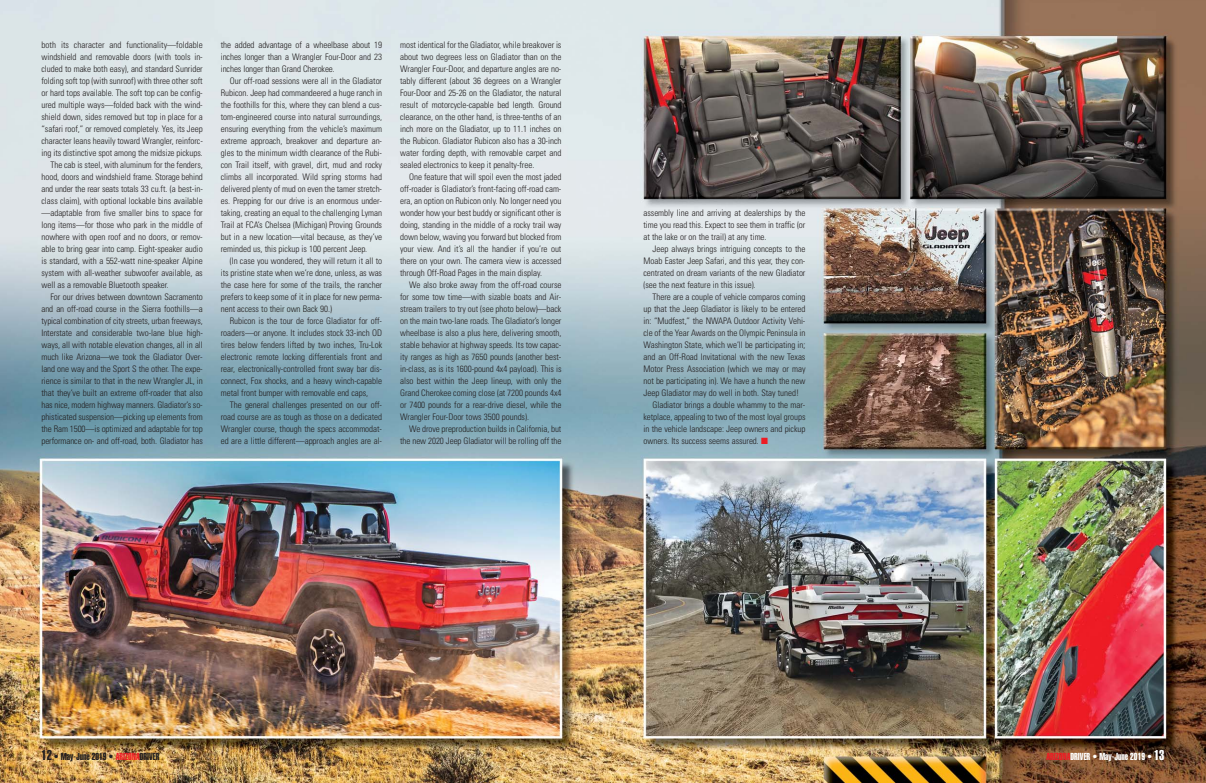
<style>
.page{position:relative;width:1206px;height:783px;background:#fff}
.page>*{position:absolute;margin:0;border:0;box-sizing:border-box;transform-origin:0 0}
.t1{font:10px "Helvetica Extra Compressed";color:#fff}
.t2{font:10px "Helvetica Extra Compressed";color:#231f20}
.t3{font:300 condensed 9px/12px "Univers";letter-spacing:-.005em;color:#231f20;text-align:justify}
.s1{color:#ed1c24}
.s2{font-size:14px}
</style>
<div class="page">
<img style="left:603px;top:0;width:603px;height:783px">
<img style="left:0;top:0;width:603px;height:783px">
<p class="t3" style="left:42px;top:40px;width:163px">both its character and functionality—foldable</p>
<p class="t3" style="left:42px;top:52px;width:163px">windshield and removable doors (with tools in -</p>
<p class="t3" style="left:42px;top:64px;width:163px">cluded to make both easy), and standard Sun rider</p>
<p class="t3" style="left:42px;top:76px;width:163px">folding soft top (with sunroof) with three other soft</p>
<p class="t3" style="left:42px;top:88px;width:163px">or hard tops available. The soft top can be config-</p>
<p class="t3" style="left:42px;top:100px;width:163px">ured multiple ways—folded back with the wind-</p>
<p class="t3" style="left:42px;top:112px;width:163px">shield down, sides removed but top in place for a</p>
<p class="t3" style="left:42px;top:124px;width:163px">“safari roof,” or removed completely. Yes, its Jeep</p>
<p class="t3" style="left:42px;top:136px;width:163px">character leans heavily toward Wrangler, reinforc-</p>
<p class="t3" style="left:42px;top:148px;width:163px">ing its distinctive spot among the midsize pickups.</p>
<p class="t3" style="left:50px;top:160px;width:154px">The cab is steel, with aluminum for the fenders,</p>
<p class="t3" style="left:42px;top:172px;width:163px">hood, doors and windshield frame. Storage behind</p>
<p class="t3" style="left:42px;top:184px;width:163px">and under the rear seats totals 33 cu.ft. (a best-in-</p>
<p class="t3" style="left:42px;top:196px;width:163px">class claim), with optional lockable bins available</p>
<p class="t3" style="left:42px;top:208px;width:163px">—adaptable from five smal ler bins to space for</p>
<p class="t3" style="left:42px;top:220px;width:163px">long items —for those who park in the middle of</p>
<p class="t3" style="left:42px;top:232px;width:163px">nowhere with open roof and no doors, or remov-</p>
<p class="t3" style="left:42px;top:244px;width:163px">able to bring gear into camp. Eight-speaker audio</p>
<p class="t3" style="left:42px;top:256px;width:163px">is standard, with a 552-watt nine-speaker Alpine</p>
<p class="t3" style="left:42px;top:268px;width:163px">system with all-weather subwoofer available, as</p>
<p class="t3" style="left:42px;top:280px;width:129px">well as a removable Bluetooth speaker.</p>
<p class="t3" style="left:50px;top:292px;width:154px">For our drives between downtown Sacramento</p>
<p class="t3" style="left:42px;top:304px;width:163px">and an off-road course in the Sierra foothills—a</p>
<p class="t3" style="left:42px;top:316px;width:163px">typ ical combination of city streets, urban freeways,</p>
<p class="t3" style="left:42px;top:328px;width:163px">Interstate and considerable two-lane blue high-</p>
<p class="t3" style="left:42px;top:340px;width:163px">ways, all with notable elevation changes, all in all</p>
<p class="t3" style="left:42px;top:352px;width:163px">much like Arizona—we took the Gladiator Over -</p>
<p class="t3" style="left:42px;top:364px;width:163px">land one way and the Sport S the other. The expe-</p>
<p class="t3" style="left:42px;top:376px;width:163px">rience is similar to that in the new Wrangler JL, in</p>
<p class="t3" style="left:42px;top:388px;width:163px">that they’ve built an extreme off-roader that also</p>
<p class="t3" style="left:42px;top:400px;width:163px">has nice, modern highway manners. Gladiator’s so -</p>
<p class="t3" style="left:42px;top:412px;width:163px">phisticated suspension—picking up elements from</p>
<p class="t3" style="left:42px;top:424px;width:163px">the Ram 1500—is optimized and adaptable for top</p>
<p class="t3" style="left:42px;top:436px;width:163px">performance on- and off-road, both. Gladi ator has</p>
<p class="t3" style="left:221px;top:40px;width:163px">the added advantage of a wheelbase about 19 inches longer than a Wrangler Four-Door and 23 inches longer than Grand Cherokee.</p>
<p class="t3" style="left:221px;top:76px;width:163px;text-indent:9px">Our off-road sessions were all in the Gladiator Rubicon. Jeep had commandeered a huge ranch in the foothills for this, where they can blend a cus&shy;tom-engineered course into natural surroundings, ensuring everything from the vehicle’s maximum extreme approach, breakover and departure an - gles to the minimum width clearance of the Rubi - con Trail itself, with gravel, dirt, mud and rocky climbs all incorporated. Wild spring storms had delivered plenty of mud on even the tamer stretch&shy;es. Prepping for our drive is an enormous un der - taking, creating an equal to the challenging Lyman Trail at FCA’s Chelsea (Michi gan) Proving Grounds but in a new location—vital because, as they’ve re minded us, this pickup is 100 percent Jeep.</p>
<p class="t3" style="left:221px;top:256px;width:163px;text-indent:9px">(In case you wondered, they will return it all to its pristine state when we’re done, unless, as was the case here for some of the trails, the rancher prefers to keep some of it in place for new perma&shy;nent access to their own Back 90.)</p>
<p class="t3" style="left:221px;top:316px;width:163px;text-indent:9px">Rubicon is the tour de force Gladiator for off&shy;roaders—or anyone. It includes stock 33-inch OD tires below fenders lifted by two inches, Tru-Lok electronic remote locking differentials front and rear, electronically-controlled front sway bar dis&shy;connect, Fox shocks, and a heavy winch-capable metal front bumper with removable end caps,</p>
<p class="t3" style="left:221px;top:400px;width:163px;text-indent:9px">The general challenges presented on our off&shy;road course are as tough as those on a dedicated Wrangler course, though the specs accommodat&shy;ed are a little different—approach angles are al -</p>
<p class="t3" style="left:400px;top:40px;width:163px">most identical for the Glad i ator, while breakover is about two degrees less on Gladiator than on the Wran gler Four-Door, and departure angles are no - ta bly different (about 36 degrees on a Wrangler Four-Door and 25-26 on the Gladiator, the natural result of motorcycle-cap able bed length. Ground clearance, on the other hand, is three-tenths of an inch more on the Glad i ator, up to 11.1 inches on the Rubicon. Gladiator Rubicon also has a 30-inch water fording depth, with removable carpet and sealed electronics to keep it penalty-free.</p>
<p class="t3" style="left:400px;top:172px;width:163px;text-indent:9px">One feature that will spoil even the most jaded off-roader is Gladiator’s front-facing off-road cam&shy;era, an option on Rubicon only. No longer need you wonder how your best buddy or significant other is doing, standing in the middle of a rocky trail way down below, waving you forward but blocked from your view. And it’s all the handier if you’re out there on your own. The camera view is accessed through Off-Road Pages in the main display.</p>
<p class="t3" style="left:400px;top:280px;width:163px;text-indent:9px">We also broke away from the off-road course for some tow time—with sizable boats and Air - stream trailers to try out (see photo below)—back on the main two-lane roads. The Glad i a tor’s longer wheelbase is also a plus here, delivering smooth, stable be havior at highway speeds. Its tow capac&shy;ity ranges as high as 7650 pounds (another best&shy;in-class, as is its 1600-pound 4x4 payload). This is also best within the Jeep lineup, with only the Grand Cherokee coming close (at 7200 pounds 4x4 or 7400 pounds for a rear-drive diesel, while the Wrangler Four-Door tows 3500 pounds).</p>
<p class="t3" style="left:400px;top:424px;width:163px;text-align:right">We drove preproduction builds in California, but the new 2020 Jeep Gladiator will be rolling off the</p>
<p class="t3" style="left:644px;top:208px;width:163px">assembly line and arriving at dealerships by the time you read this. Expect to see them in traffic (or at the lake or on the trail) at any time.</p>
<p class="t3" style="left:644px;top:244px;width:163px;text-indent:9px">Jeep always brings intriguing concepts to the Moab Easter Jeep Safari, and this year, they con&shy;centrated on dream variants of the new Gladiator (see the next feature in this issue).</p>
<p class="t3" style="left:652px;top:292px;width:154px">There are a couple of vehicle comparos coming</p>
<p class="t3" style="left:644px;top:304px;width:163px">up that the Jeep Gladiator is likely to be entered</p>
<p class="t3" style="left:644px;top:316px;width:163px">in: “Mudfest,” the NWAPA Outdoor Activity Vehi -</p>
<p class="t3" style="left:644px;top:328px;width:163px">cle of the Year Awards on the Olympic Peninsula in</p>
<p class="t3" style="left:644px;top:340px;width:163px">Washington State, which we’ll be participating in;</p>
<p class="t3" style="left:644px;top:352px;width:163px">and an Off-Road Invitational with the new Texas</p>
<p class="t3" style="left:644px;top:364px;width:164px">Motor Press Association (which we may or may</p>
<p class="t3" style="left:644px;top:376px;width:163px">not be participating in). We have a hunch the new</p>
<p class="t3" style="left:644px;top:388px;width:157px">Jeep Gladiator may do well in both. Stay tuned!</p>
<p class="t3" style="left:652px;top:400px;width:154px">Gladiator brings a double whammy to the mar-</p>
<p class="t3" style="left:644px;top:412px;width:164px">ketplace, appealing to two of the most loyal groups</p>
<p class="t3" style="left:644px;top:424px;width:163px">in the vehicle landscape: Jeep owners and pickup</p>
<p class="t3" style="left:644px;top:436px;width:126px">owners. Its success seems assured. <span class="s1">■</span></p>
<p class="t2" style="left:42px;top:753px;width:120px"><span class="s2">12</span> • May-June 2019 • <span class="s1">ARIZONA</span>DRIVER</p>
<p class="t1" style="left:1046px;top:753px;width:120px"><span class="s1">ARIZONA</span>DRIVER • May-June 2019 • <span class="s2">13</span></p>
</div>
